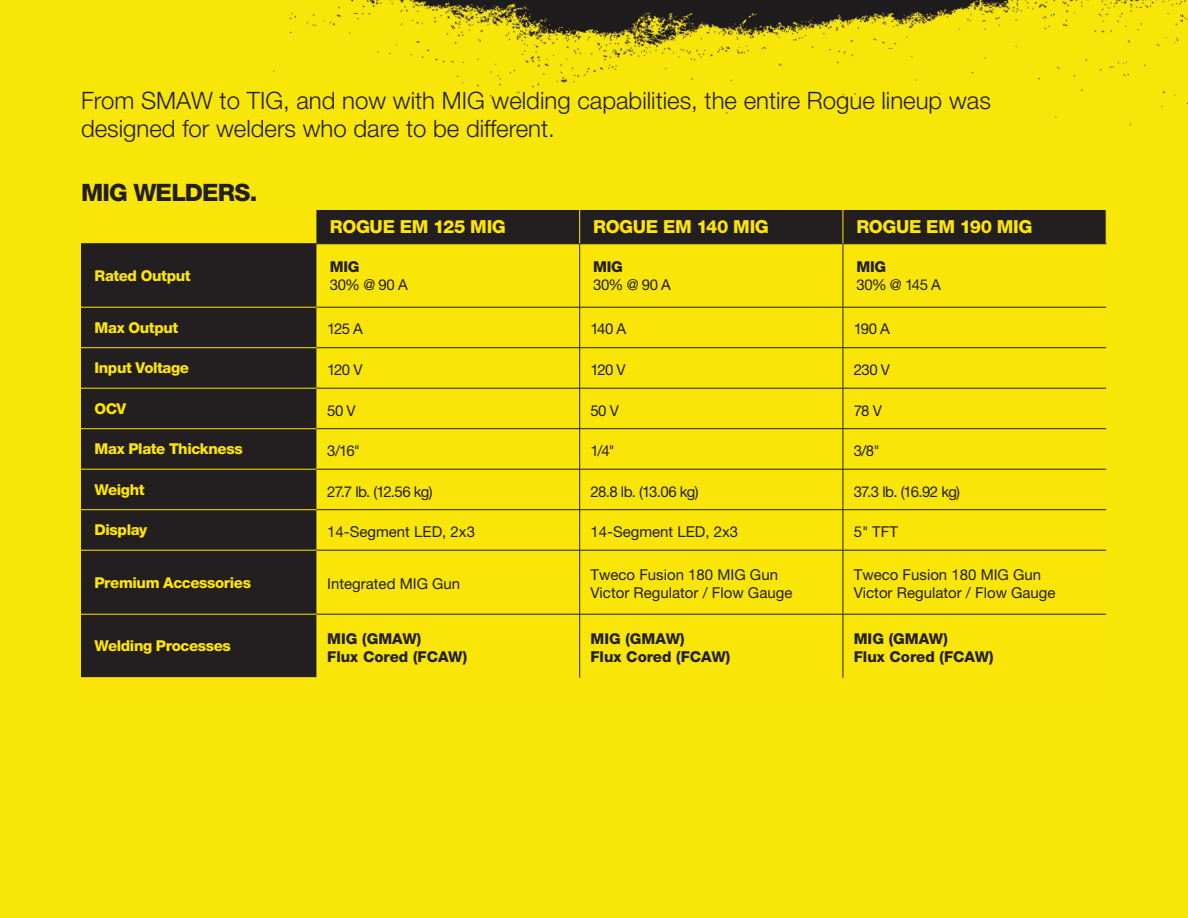
<style>
.page{position:relative;width:1188px;height:918px;background:#f9e609}
.page>*{position:absolute;margin:0;border:0;box-sizing:border-box;transform-origin:0 0}
.t1{font:300 24px/28.8px "Helvetica Neue LT Pro";color:#231f20}
.t2{font:800 24px "Helvetica Neue LT Pro";letter-spacing:-.035em;color:#231f20}
.t3{font:800 18px "Helvetica Neue LT Pro";letter-spacing:-.02em;color:#ffe601}
.t4{font:15px/18px "Helvetica Neue LT Pro";color:#231f20}
.t5{font:800 15px "Helvetica Neue LT Pro";letter-spacing:-.025em;color:#ffe601}
.t6{font:800 15px/18px "Helvetica Neue LT Pro";color:#231f20}
</style>
<div class="page">
<div style="left:81px;top:210px;width:1026px;height:484px;background:#f9e608"></div>
<svg style="left:81px;top:210px;width:1025px;height:468px"></svg>
<hr style="left:580px;top:243px;width:263px;height:1px;background:#231f20">
<hr style="left:843px;top:243px;width:264px;height:1px;background:#231f20">
<hr style="left:81px;top:243px;width:235px;height:1px;background:#231f20">
<hr style="left:316px;top:243px;width:264px;height:1px;background:#231f20">
<hr style="left:579px;top:244px;width:1px;height:63px;background:#231f20">
<hr style="left:843px;top:244px;width:1px;height:63px;background:#231f20">
<hr style="left:316px;top:307px;width:264px;height:1px;background:#231f20">
<hr style="left:580px;top:307px;width:263px;height:1px;background:#231f20">
<hr style="left:579px;top:308px;width:1px;height:39px;background:#231f20">
<hr style="left:843px;top:307px;width:263px;height:1px;background:#231f20">
<hr style="left:843px;top:308px;width:1px;height:39px;background:#231f20">
<hr style="left:316px;top:347px;width:264px;height:1px;background:#231f20">
<hr style="left:580px;top:347px;width:263px;height:1px;background:#231f20">
<hr style="left:579px;top:348px;width:1px;height:40px;background:#231f20">
<hr style="left:843px;top:347px;width:263px;height:1px;background:#231f20">
<hr style="left:843px;top:348px;width:1px;height:40px;background:#231f20">
<hr style="left:316px;top:388px;width:264px;height:1px;background:#231f20">
<hr style="left:580px;top:388px;width:263px;height:1px;background:#231f20">
<hr style="left:579px;top:389px;width:1px;height:39px;background:#231f20">
<hr style="left:843px;top:388px;width:263px;height:1px;background:#231f20">
<hr style="left:843px;top:389px;width:1px;height:39px;background:#231f20">
<hr style="left:316px;top:428px;width:264px;height:1px;background:#231f20">
<hr style="left:580px;top:428px;width:263px;height:1px;background:#231f20">
<hr style="left:579px;top:429px;width:1px;height:40px;background:#231f20">
<hr style="left:843px;top:428px;width:263px;height:1px;background:#231f20">
<hr style="left:843px;top:429px;width:1px;height:40px;background:#231f20">
<hr style="left:316px;top:469px;width:264px;height:1px;background:#231f20">
<hr style="left:580px;top:469px;width:263px;height:1px;background:#231f20">
<hr style="left:579px;top:470px;width:1px;height:39px;background:#231f20">
<hr style="left:843px;top:469px;width:263px;height:1px;background:#231f20">
<hr style="left:843px;top:470px;width:1px;height:39px;background:#231f20">
<hr style="left:316px;top:509px;width:264px;height:1px;background:#231f20">
<hr style="left:580px;top:509px;width:263px;height:1px;background:#231f20">
<hr style="left:579px;top:510px;width:1px;height:40px;background:#231f20">
<hr style="left:843px;top:509px;width:263px;height:1px;background:#231f20">
<hr style="left:843px;top:510px;width:1px;height:40px;background:#231f20">
<hr style="left:316px;top:550px;width:264px;height:1px;background:#231f20">
<hr style="left:580px;top:550px;width:263px;height:1px;background:#231f20">
<hr style="left:579px;top:551px;width:1px;height:63px;background:#231f20">
<hr style="left:843px;top:550px;width:263px;height:1px;background:#231f20">
<hr style="left:843px;top:551px;width:1px;height:63px;background:#231f20">
<hr style="left:316px;top:614px;width:264px;height:1px;background:#231f20">
<hr style="left:580px;top:614px;width:263px;height:1px;background:#231f20">
<hr style="left:579px;top:615px;width:1px;height:63px;background:#231f20">
<hr style="left:843px;top:614px;width:263px;height:1px;background:#231f20">
<hr style="left:843px;top:615px;width:1px;height:63px;background:#231f20">
<hr style="left:579px;top:210px;width:1px;height:33px;background:#ffe601">
<hr style="left:843px;top:210px;width:1px;height:33px;background:#ffe601">
<hr style="left:1106px;top:210px;width:1px;height:33px;background:#ffe601">
<hr style="left:81px;top:307px;width:235px;height:1px;background:#ffe601">
<hr style="left:81px;top:347px;width:235px;height:1px;background:#ffe601">
<hr style="left:81px;top:388px;width:235px;height:1px;background:#ffe601">
<hr style="left:81px;top:428px;width:235px;height:1px;background:#ffe601">
<hr style="left:81px;top:469px;width:235px;height:1px;background:#ffe601">
<hr style="left:81px;top:509px;width:235px;height:1px;background:#ffe601">
<hr style="left:81px;top:550px;width:235px;height:1px;background:#ffe601">
<hr style="left:81px;top:614px;width:235px;height:1px;background:#ffe601">
<hr style="left:81px;top:677px;width:235px;height:1px;background:#ffe601">
<h1 class="t1" style="left:81px;top:85px;width:911px">From SMAW to TIG, and now with MIG welding capabilities, the entire Rogue lineup was designed for welders who dare to be different.</h1>
<h1 class="t2" style="left:81px;top:178px;width:178px">MIG WELDERS.</h1>
<p class="t5" style="left:95px;top:267px;width:98px">Rated Output</p>
<p class="t3" style="left:330px;top:216px;width:177px">ROGUE EM 125 MIG</p>
<p class="t3" style="left:593px;top:216px;width:177px">ROGUE EM 140 MIG</p>
<p class="t3" style="left:856px;top:216px;width:178px">ROGUE EM 190 MIG</p>
<p class="t6" style="left:330px;top:257px;width:31px">MIG</p>
<p class="t4" style="left:330px;top:275px;width:79px">30% @ 90 A</p>
<p class="t6" style="left:593px;top:257px;width:31px">MIG</p>
<p class="t4" style="left:593px;top:275px;width:79px">30% @ 90 A</p>
<p class="t6" style="left:856px;top:257px;width:31px">MIG</p>
<p class="t4" style="left:856px;top:275px;width:86px">30% @ 145 A</p>
<p class="t5" style="left:95px;top:319px;width:85px">Max Output</p>
<p class="t4" style="left:327px;top:320px;width:37px">125 A</p>
<p class="t4" style="left:590px;top:320px;width:37px">140 A</p>
<p class="t4" style="left:854px;top:320px;width:38px">190 A</p>
<p class="t5" style="left:95px;top:359px;width:96px">Input Voltage</p>
<p class="t4" style="left:327px;top:360px;width:37px">120 V</p>
<p class="t4" style="left:590px;top:360px;width:37px">120 V</p>
<p class="t4" style="left:854px;top:360px;width:38px">230 V</p>
<p class="t5" style="left:95px;top:400px;width:33px">OCV</p>
<p class="t4" style="left:327px;top:401px;width:30px">50 V</p>
<p class="t4" style="left:590px;top:401px;width:30px">50 V</p>
<p class="t4" style="left:854px;top:401px;width:30px">78 V</p>
<p class="t5" style="left:94px;top:440px;width:150px">Max Plate Thickness</p>
<p class="t4" style="left:327px;top:442px;width:35px">3/16"</p>
<p class="t4" style="left:590px;top:442px;width:26px">1/4"</p>
<p class="t4" style="left:854px;top:442px;width:28px">3/8"</p>
<p class="t5" style="left:94px;top:481px;width:52px">Weight</p>
<p class="t4" style="left:327px;top:482px;width:107px">27.7 lb. (12.56 kg)</p>
<p class="t4" style="left:590px;top:482px;width:110px">28.8 lb. (13.06 kg)</p>
<p class="t4" style="left:854px;top:482px;width:108px">37.3 lb. (16.92 kg)</p>
<p class="t5" style="left:94px;top:521px;width:54px">Display</p>
<p class="t4" style="left:327px;top:523px;width:149px">14-Segment LED, 2x3</p>
<p class="t4" style="left:590px;top:523px;width:149px">14-Segment LED, 2x3</p>
<p class="t4" style="left:854px;top:523px;width:46px">5" TFT</p>
<p class="t5" style="left:94px;top:573px;width:158px">Premium Accessories</p>
<p class="t4" style="left:327px;top:575px;width:135px">Integrated MIG Gun</p>
<p class="t4" style="left:590px;top:566px;width:203px">Tweco Fusion 180 MIG Gun<br>Victor Regulator / Flow Gauge</p>
<p class="t4" style="left:854px;top:566px;width:203px">Tweco Fusion 180 MIG Gun<br>Victor Regulator / Flow Gauge</p>
<p class="t5" style="left:94px;top:637px;width:138px">Welding Processes</p>
<p class="t6" style="left:327px;top:630px;width:141px">MIG (GMAW)<br>Flux Cored (FCAW)</p>
<p class="t6" style="left:590px;top:630px;width:141px">MIG (GMAW)<br>Flux Cored (FCAW)</p>
<p class="t6" style="left:854px;top:630px;width:141px">MIG (GMAW)<br>Flux Cored (FCAW)</p>
</div>
